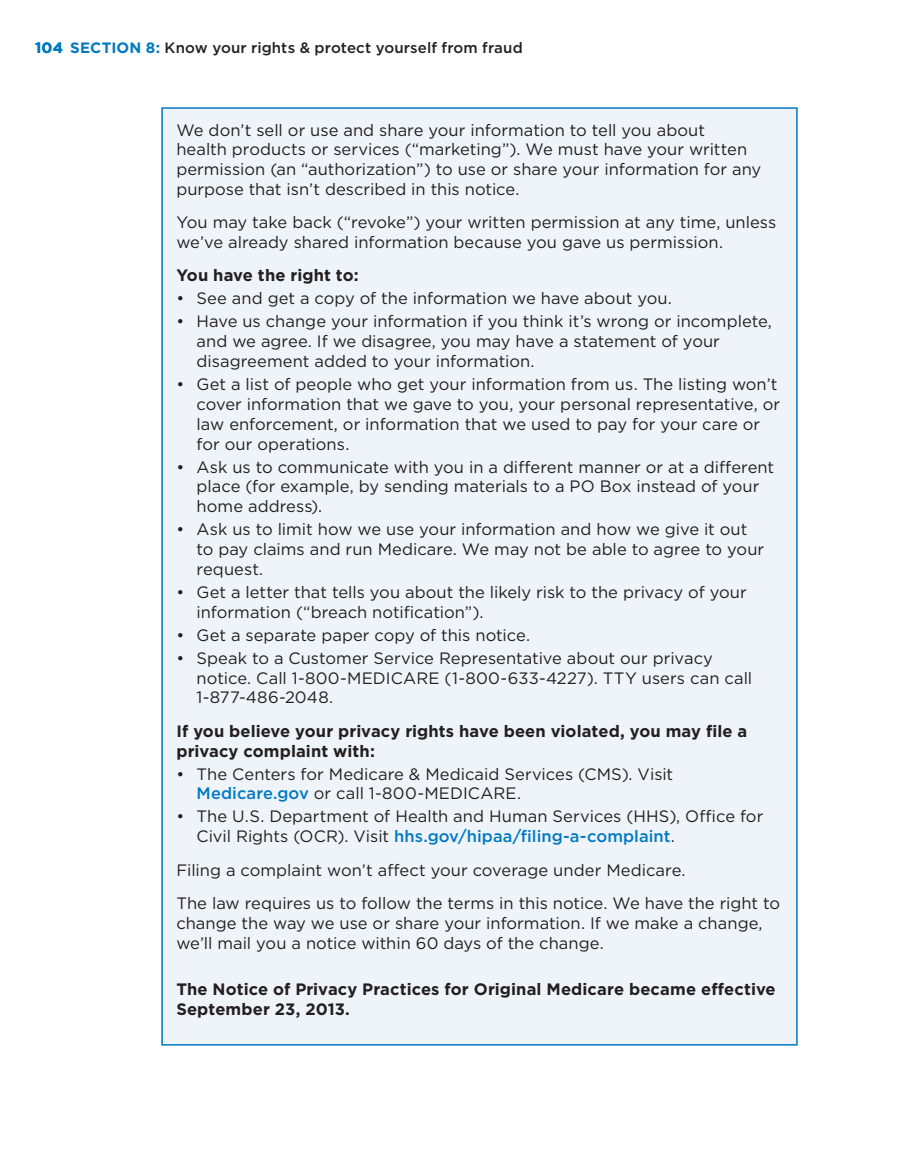
<style>
.page{position:relative;width:905px;height:1175px;background:#fff}
.page>*{position:absolute;margin:0;border:0;box-sizing:border-box;transform-origin:0 0}
.t1{font:16.5px/19.8px "Gotham";color:#231f20}
.t2{font:700 16.5px/19.8px "Gotham";letter-spacing:.005em;color:#231f20}
.t3{font:500 15px "Gotham";letter-spacing:.01em;color:#231f20}
.s1{font-weight:700;color:#0079c2}
.s2{font-weight:500;color:#0079c2}
</style>
<div class="page">
<div style="left:162px;top:108px;width:634px;height:936px;background:#eff4fa"></div>
<p class="t3" style="left:35px;top:38px;width:489px"><span class="s1">104 SECTION 8:</span> Know your rights &amp; protect yourself from fraud</p>
<p class="t1" style="left:176px;top:119px;width:586px">We don’t sell or use and share your information to tell you about<br>health products or services (“marketing”). We must have your written permission (an “authorization”) to use or share your information for any purpose that isn’t described in this notice.</p>
<p class="t1" style="left:176px;top:212px;width:601px">You may take back (“revoke”) your written permission at any time, unless we’ve already shared information because you gave us permission.</p>
<p class="t2" style="left:176px;top:265px;width:184px">You have the right to:</p>
<p class="t1" style="left:176px;top:288px;width:497px">• See and get a copy of the information we have about you.</p>
<p class="t1" style="left:196px;top:311px;width:577px;text-indent:-20px">• Have us change your information if you think it’s wrong or incomplete, and we agree. If we disagree, you may have a statement of your disagreement added to your information.</p>
<p class="t1" style="left:196px;top:374px;width:585px;text-indent:-20px">• Get a list of people who get your information from us. The listing won’t cover information that we gave to you, your personal representative, or law enforcement, or information that we used to pay for your care or for our operations.</p>
<p class="t1" style="left:196px;top:456px;width:579px;text-indent:-20px">• Ask us to communicate with you in a different manner or at a different place (for example, by sending materials to a PO Box instead of your home address).</p>
<p class="t1" style="left:196px;top:519px;width:569px;text-indent:-20px">• Ask us to limit how we use your information and how we give it out to pay claims and run Medicare. We may not be able to agree to your request.</p>
<p class="t1" style="left:196px;top:582px;width:551px;text-indent:-20px">• Get a letter that tells you about the likely risk to the privacy of your information (“breach notification”).</p>
<p class="t1" style="left:176px;top:624px;width:355px">• Get a separate paper copy of this notice.</p>
<p class="t1" style="left:196px;top:647px;width:557px;text-indent:-20px">• Speak to a Customer Service Representative about our privacy notice. Call 1-800-MEDICARE (1-800-633-4227). TTY users can call<br>1-877-486-2048.</p>
<p class="t2" style="left:176px;top:721px;width:572px">If you believe your privacy rights have been violated, you may file a privacy complaint with:</p>
<p class="t1" style="left:196px;top:763px;width:478px;text-indent:-20px">• The Centers for Medicare &amp; Medicaid Services (CMS). Visit<br><span class="s2">Medicare.gov</span> or call 1-800-MEDICARE.</p>
<p class="t1" style="left:196px;top:806px;width:568px;text-indent:-20px">• The U.S. Department of Health and Human Services (HHS), Office for<br>Civil Rights (OCR). Visit <span class="s2">hhs.gov/hipaa/filing-a-complaint</span>.</p>
<p class="t1" style="left:176px;top:859px;width:511px">Filing a complaint won’t affect your coverage under Medicare.</p>
<p class="t1" style="left:176px;top:892px;width:605px">The law requires us to follow the terms in this notice. We have the right to change the way we use or share your information. If we make a change, we’ll mail you a notice within 60 days of the change.</p>
<p class="t2" style="left:176px;top:979px;width:601px">The Notice of Privacy Practices for Original Medicare became effective<br>September 23, 2013.</p>
</div>
